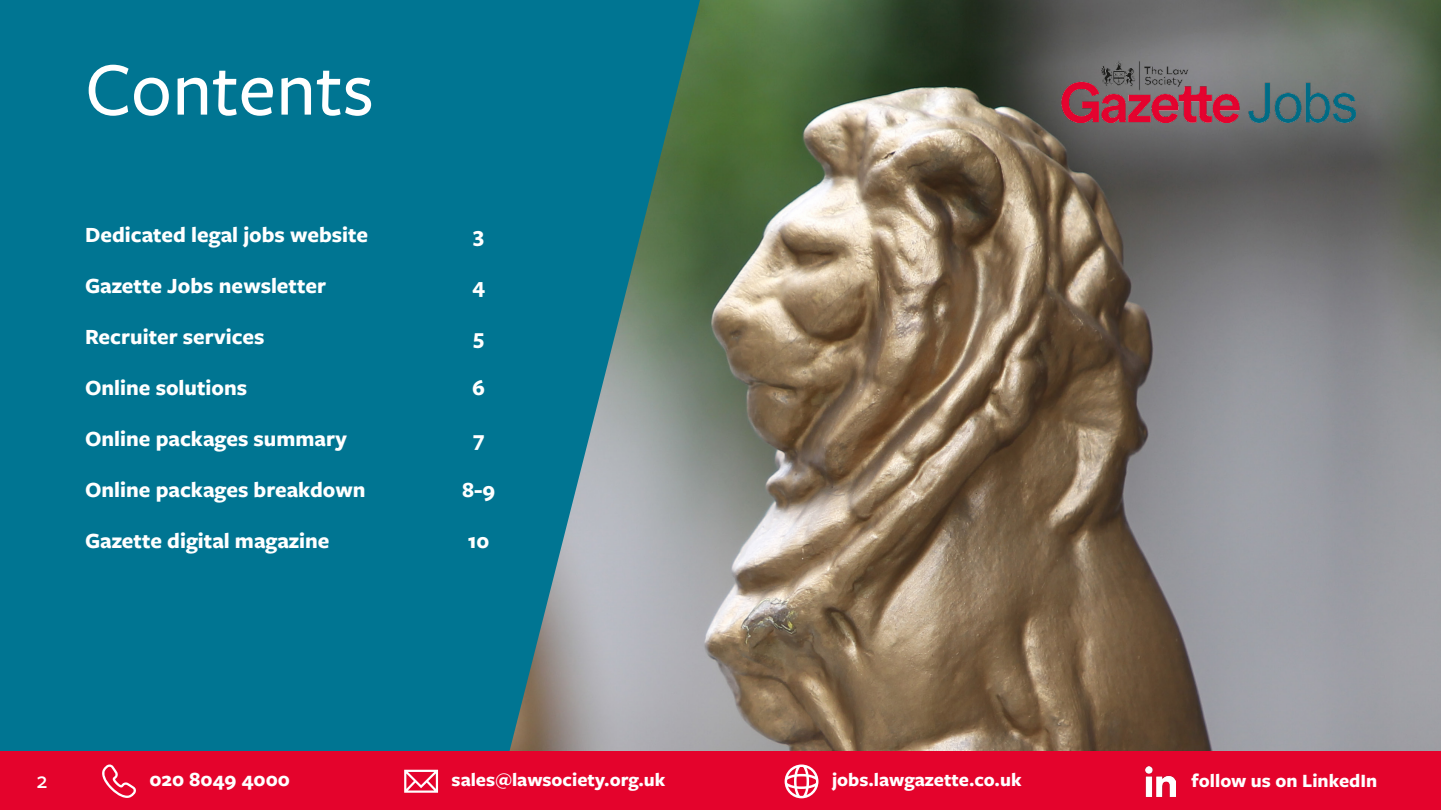
<style>
.page{position:relative;width:1441px;height:810px;background:#fff}
.page>*{position:absolute;margin:0;border:0;box-sizing:border-box;transform-origin:0 0}
.t1{font:500 78px "Freight Sans Pro";color:#fff}
.t2{font:500 24px "Freight Sans Pro";color:#fff}
.t3{font:700 22.5px "Freight Sans Pro";color:#fff}
.t4{font:700 21px "Freight Sans Pro";color:#fff}
.t5{font:700 19.5px "Freight Sans Pro";color:#fff}
</style>
<div class="page">
<img style="left:700px;top:0;width:740px;height:752px">
<img style="left:1060px;top:60px;width:295px;height:63px">
<svg style="left:0;top:0;width:700px;height:752px;fill:#007592"></svg>
<div style="left:0;top:752px;width:1440px;height:58px;background:#e4032c"></div>
<svg style="left:784px;top:765px;width:34px;height:33px"></svg>
<svg style="left:404px;top:770px;width:34px;height:23px"></svg>
<svg style="left:102px;top:765px;width:34px;height:33px"></svg>
<img style="left:1145px;top:766px;width:30px;height:30px">
<h1 class="t1" style="left:85px;top:37px;width:290px">Contents</h1>
<p class="t3" style="left:85px;top:219px;width:284px">Dedicated legal jobs website</p>
<p class="t3" style="left:473px;top:219px;width:12px">3</p>
<p class="t3" style="left:85px;top:270px;width:242px">Gazette Jobs newsletter</p>
<p class="t3" style="left:472px;top:270px;width:14px">4</p>
<p class="t3" style="left:85px;top:321px;width:181px">Recruiter services</p>
<p class="t3" style="left:473px;top:321px;width:13px">5</p>
<p class="t3" style="left:85px;top:372px;width:164px">Online solutions</p>
<p class="t3" style="left:472px;top:372px;width:14px">6</p>
<p class="t3" style="left:85px;top:423px;width:263px">Online packages summary</p>
<p class="t3" style="left:473px;top:423px;width:13px">7</p>
<p class="t3" style="left:85px;top:474px;width:282px">Online packages breakdown</p>
<p class="t3" style="left:462px;top:474px;width:35px">8-9</p>
<p class="t3" style="left:85px;top:525px;width:246px">Gazette digital magazine</p>
<p class="t3" style="left:468px;top:525px;width:23px">10</p>
<p class="t2" style="left:37px;top:765px;width:12px">2</p>
<p class="t4" style="left:149px;top:764px;width:142px">020 8049 4000</p>
<p class="t5" style="left:451px;top:766px;width:215px">sales@lawsociety.org.uk</p>
<p class="t5" style="left:832px;top:766px;width:191px">jobs.lawgazette.co.uk</p>
<p class="t5" style="left:1191px;top:767px;width:187px">follow us on LinkedIn</p>
</div>
